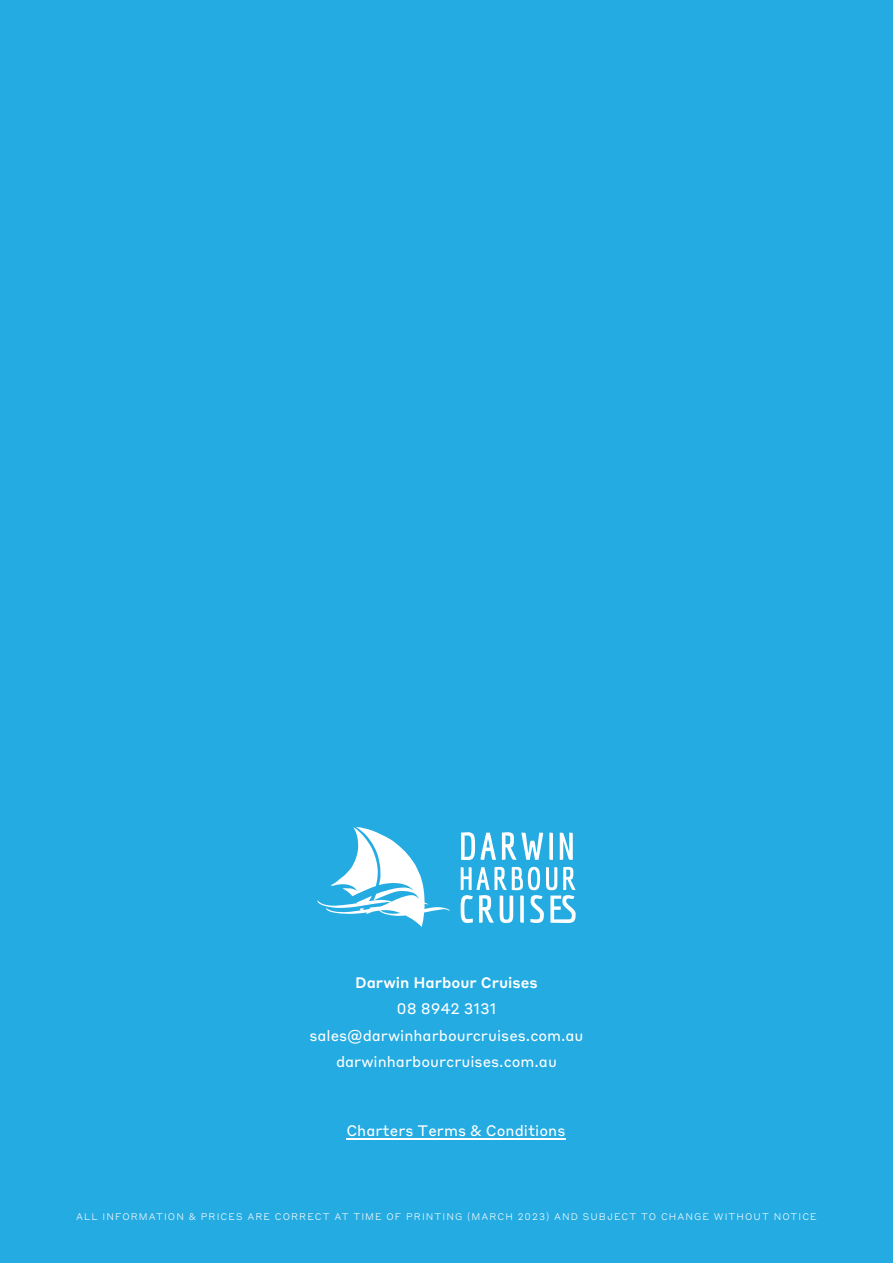
<style>
.page{position:relative;width:893px;height:1263px;background:#24abe2}
.page>*{position:absolute;margin:0;border:0;box-sizing:border-box;transform-origin:0 0}
.t1{font:15px/26.5px "Styrene B";color:#fff;text-align:center}
.t2{font:500 15px "Styrene B";color:#fff}
.t3{font:300 9.45px "Styrene B";letter-spacing:.11em;color:#fff}
</style>
<div class="page">
<svg style="left:317px;top:827px;width:133px;height:100px"></svg>
<svg style="left:461px;top:832px;width:35px;height:28px"></svg>
<svg style="left:502px;top:832px;width:41px;height:28px"></svg>
<svg style="left:549px;top:833px;width:4px;height:27px"></svg>
<svg style="left:560px;top:833px;width:13px;height:27px"></svg>
<svg style="left:461px;top:867px;width:115px;height:56px"></svg>
<hr style="left:346px;top:1138px;width:219px;height:1px;background:#fff">
<p class="t2" style="left:355px;top:969px;width:184px">Darwin Harbour Cruises</p>
<p class="t1" style="left:309px;top:994px;width:276px">08 8942 3131 sales@darwinharbourcruises.com.au darwinharbourcruises.com.au</p>
<p class="t1" style="left:346px;top:1116px;width:221px">Charters Terms &amp; Conditions</p>
<p class="t3" style="left:76px;top:1208px;width:742px">ALL INFORMATION &amp; PRICES ARE CORRECT AT TIME OF PRINTING (MARCH 2023) AND SUBJECT TO CHANGE WITHOUT NOTICE</p>
</div>
